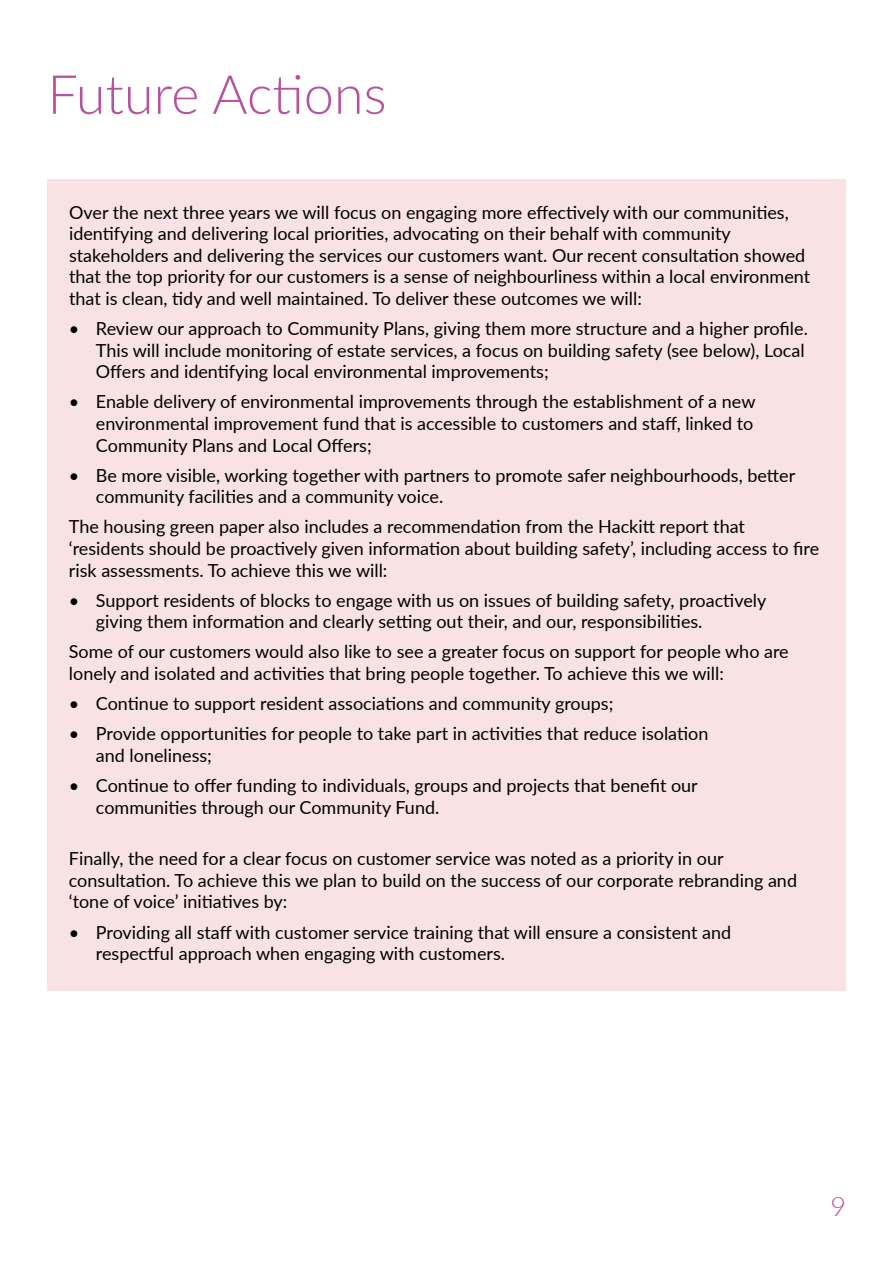
<style>
.page{position:relative;width:893px;height:1263px;background:#fff}
.page>*{position:absolute;margin:0;border:0;box-sizing:border-box;transform-origin:0 0}
.t1{font:300 54px "Lato";color:#b4539f}
.t2{font:300 27px "Lato";color:#b4539f}
.t3{font:18px/21.6px "Lato";color:#000}
</style>
<div class="page">
<div style="left:47px;top:180px;width:798px;height:811px;background:#f9e2e3"></div>
<h1 class="t1" style="left:47px;top:57px;width:341px">Future Actions</h1>
<p class="t3" style="left:69px;top:200px;width:743px">Over the next three years we will focus on engaging more effectively with our communities, identifying and delivering local priorities, advocating on their behalf with community stakeholders and delivering the services our customers want. Our recent consultation showed that the top priority for our customers is a sense of neighbourliness within a local environment that is clean, tidy and well maintained. To deliver these outcomes we will:</p>
<p class="t3" style="left:96px;top:317px;width:713px;text-indent:-27px">• Review our approach to Community Plans, giving them more structure and a higher profile.<br>This will include monitoring of estate services, a focus on building safety (see below), Local<br>Offers and identifying local environmental improvements;</p>
<p class="t3" style="left:96px;top:390px;width:661px;text-align:justify;text-indent:-27px">• Enable delivery of environmental improvements through the establishment of a new environmental improvement fund that is accessible to customers and staff, linked to Community Plans and Local Offers;</p>
<p class="t3" style="left:96px;top:464px;width:701px;text-indent:-27px">• Be more visible, working together with partners to promote safer neighbourhoods, better community facilities and a community voice.</p>
<p class="t3" style="left:69px;top:515px;width:752px">The housing green paper also includes a recommendation from the Hackitt report that ‘residents should be proactively given information about building safety’, including access to fire risk assessments. To achieve this we will:</p>
<p class="t3" style="left:96px;top:589px;width:672px;text-indent:-27px">• Support residents of blocks to engage with us on issues of building safety, proactively giving them information and clearly setting out their, and our, responsibilities.</p>
<p class="t3" style="left:69px;top:640px;width:721px">Some of our customers would also like to see a greater focus on support for people who are lonely and isolated and activities that bring people together. To achieve this we will:</p>
<p class="t3" style="left:69px;top:692px;width:546px">• Continue to support resident associations and community groups;</p>
<p class="t3" style="left:96px;top:722px;width:614px;text-indent:-27px">• Provide opportunities for people to take part in activities that reduce isolation and loneliness;</p>
<p class="t3" style="left:96px;top:774px;width:603px;text-indent:-27px">• Continue to offer funding to individuals, groups and projects that benefit our communities through our Community Fund.</p>
<p class="t3" style="left:69px;top:847px;width:730px">Finally, the need for a clear focus on customer service was noted as a priority in our consultation. To achieve this we plan to build on the success of our corporate rebranding and ‘tone of voice’ initiatives by:</p>
<p class="t3" style="left:96px;top:920px;width:637px;text-indent:-27px">• Providing all staff with customer service training that will ensure a consistent and respectful approach when engaging with customers.</p>
<h2 class="t2" style="left:830px;top:1188px;width:17px">9</h2>
</div>
